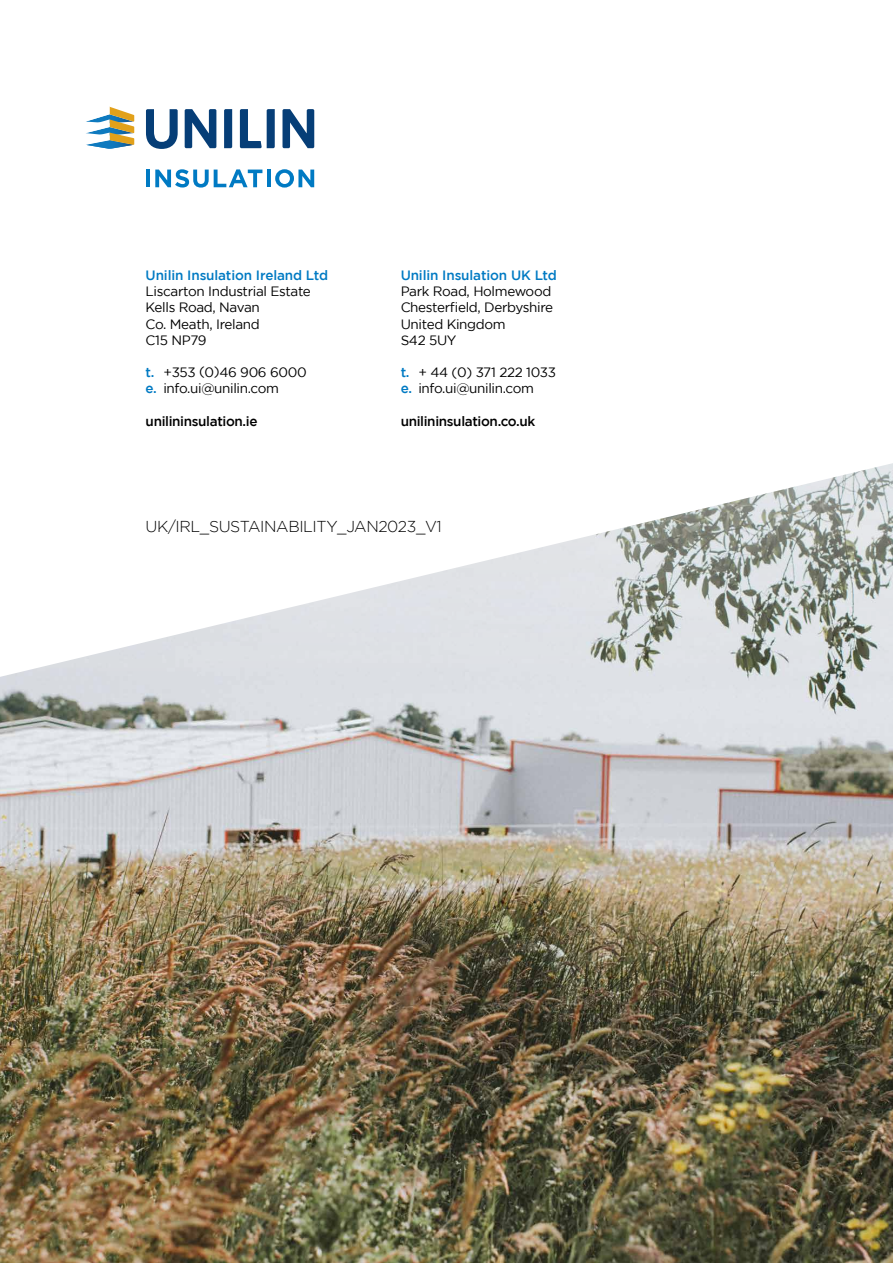
<style>
.page{position:relative;width:893px;height:1263px;background:#fff}
.page>*{position:absolute;margin:0;border:0;box-sizing:border-box;transform-origin:0 0}
.t1{font:300 15.75px "Gotham";letter-spacing:-.025em;color:#000}
.t2{font:13.5px/16.2px "Gotham";letter-spacing:-.025em;color:#000}
.t3{font:500 13.5px "Gotham";letter-spacing:-.01em;color:#007ac3}
.t4{font:500 13.5px "Gotham";letter-spacing:-.025em;color:#000}
.s1{font-weight:500;color:#007ac3}
</style>
<div class="page">
<img style="left:0;top:677px;width:893px;height:586px">
<svg style="left:0;top:106px;width:893px;height:571px"></svg>
<svg style="left:85px;top:107px;width:49px;height:42px"></svg>
<svg style="left:146px;top:109px;width:32px;height:40px"></svg>
<svg style="left:224px;top:109px;width:8px;height:39px"></svg>
<svg style="left:185px;top:109px;width:31px;height:39px"></svg>
<svg style="left:282px;top:109px;width:32px;height:39px"></svg>
<svg style="left:240px;top:109px;width:35px;height:39px"></svg>
<hr style="left:146px;top:170px;width:4px;height:17px;background:#007ac3">
<svg style="left:155px;top:169px;width:107px;height:19px"></svg>
<hr style="left:267px;top:170px;width:4px;height:17px;background:#007ac3">
<svg style="left:275px;top:169px;width:39px;height:19px"></svg>
<p class="t3" style="left:146px;top:267px;width:184px">Unilin Insulation Ireland Ltd</p>
<p class="t2" style="left:146px;top:283px;width:167px">Liscarton Industrial Estate<br>Kells Road, Navan<br>Co. Meath, Ireland<br>C15 NP79</p>
<p class="t2" style="left:146px;top:364px;width:163px"><span class="s1">t.</span> +353 (0)46 906 6000 <span class="s1">e.</span> info.ui@unilin.com</p>
<p class="t4" style="left:146px;top:413px;width:113px">unilininsulation.ie</p>
<p class="t3" style="left:401px;top:267px;width:158px">Unilin Insulation UK Ltd</p>
<p class="t2" style="left:401px;top:283px;width:154px">Park Road, Holmewood<br>Chesterfield, Derbyshire<br>United Kingdom<br>S42 5UY</p>
<p class="t2" style="left:401px;top:364px;width:157px"><span class="s1">t.</span> + 44 (0) 371 222 1033 <span class="s1">e.</span> info.ui@unilin.com</p>
<p class="t4" style="left:401px;top:413px;width:136px">unilininsulation.co.uk</p>
<p class="t1" style="left:146px;top:517px;width:298px">UK/IRL_SUSTAINABILITY_JAN2023_V1</p>
</div>
